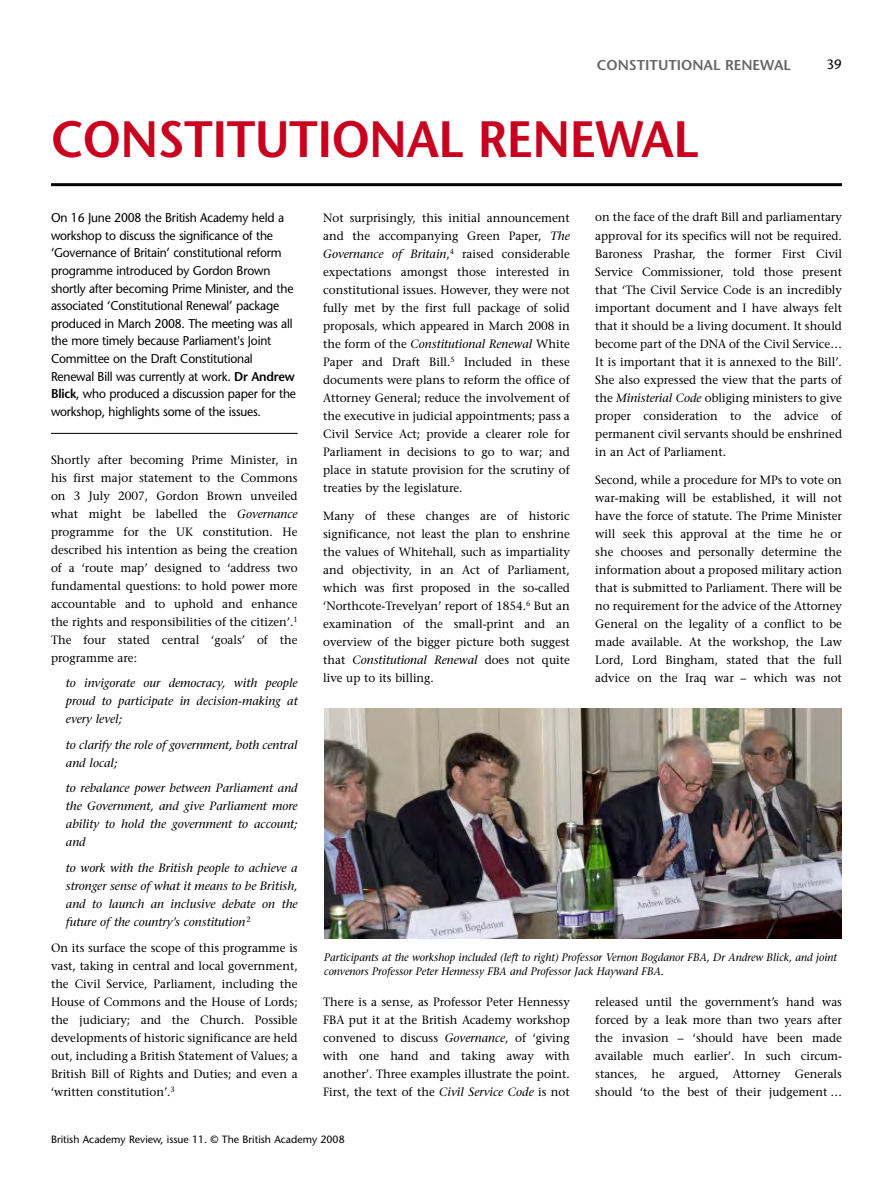
<style>
.page{position:relative;width:893px;height:1191px;background:#fff}
.page>*{position:absolute;margin:0;border:0;box-sizing:border-box;transform-origin:0 0}
.t1{font:600 51px "Stone Sans";letter-spacing:-.01em;color:#c9011e;scale:.95 1}
.t2{font:600 14.25px "Stone Sans";color:#666}
.t3{font:13.5px "Stone Sans";color:#000}
.t4{font:12.75px/17.7px "Stone Sans";letter-spacing:-.015em;color:#000;scale:.95 1}
.t5{font:12px/18px "Stone Serif";color:#000;text-align:justify}
.t6{font:italic 12px/18px "Stone Serif";color:#000;text-align:justify}
.t7{font:italic 10.8px/13.5px "Stone Serif";color:#000}
.t8{font:10.5px "Stone Sans";color:#000}
.s1{font-weight:600}
.s2{font-style:italic}
</style>
<div class="page">
<hr style="left:51px;top:433px;width:247px;height:1px;background:#000">
<hr style="left:51px;top:183px;width:791px;height:3px;background:#000">
<img style="left:324px;top:709px;width:518px;height:229px">
<p class="t2" style="left:597px;top:60px;width:196px">CONSTITUTIONAL RENEWAL</p>
<p class="t3" style="left:826px;top:60px;width:17px">39</p>
<h1 class="t1" style="left:51px;top:119px;width:683px">CONSTITUTIONAL RENEWAL</h1>
<p class="t4" style="left:51px;top:210px;width:259px">On 16 June 2008 the British Academy held a workshop to discuss the significance of the ‘Governance of Britain’ constitutional reform programme introduced by Gordon Brown shortly after becoming Prime Minister, and the associated ‘Constitutional Renewal’ package produced in March 2008. The meeting was all the more timely because Parliament's Joint Committee on the Draft Constitutional Renewal Bill was currently at work. <span class="s1">Dr Andrew Blick</span>, who produced a discussion paper for the workshop, highlights some of the issues.</p>
<p class="t5" style="left:51px;top:452px;width:248px">Shortly after becoming Prime Minister, in his first major statement to the Commons on 3 July 2007, Gordon Brown unveiled what might be labelled the <span class="s2">Governance </span>programme for the UK constitution. He described his intention as being the creation of a ‘route map’ designed to ‘address two fundamental questions: to hold power more accountable and to uphold and enhance the rights and responsibilities of the citizen’.<sup>1<br></sup>The four stated central ‘goals’ of the programme are:</p>
<p class="t6" style="left:66px;top:675px;width:233px">to invigorate our democracy, with people proud to participate in decision-making at every level;</p>
<p class="t6" style="left:66px;top:737px;width:233px">to clarify the role of government, both central and local;</p>
<p class="t6" style="left:66px;top:780px;width:233px">to rebalance power between Parliament and the Government, and give Parliament more ability to hold the government to account; and</p>
<p class="t6" style="left:66px;top:859px;width:233px">to work with the British people to achieve a stronger sense of what it means to be British, and to launch an inclusive debate on the future of the country’s constitution <sup>2</sup></p>
<p class="t5" style="left:51px;top:940px;width:248px">On its surface the scope of this programme is vast, taking in central and local government, the Civil Service, Parliament, including the House of Commons and the House of Lords; the judiciary; and the Church. Possible developments of historic significance are held out, including a British Statement of Values; a British Bill of Rights and Duties; and even a ‘written constitution’.<sup>3</sup></p>
<p class="t5" style="left:323px;top:210px;width:248px">Not surprisingly, this initial announcement and the accompanying Green Paper, <span class="s2">The Governance of Britain</span>,<sup>4</sup> raised considerable expectations amongst those interested in constitutional issues. However, they were not fully met by the first full package of solid proposals, which appeared in March 2008 in the form of the <span class="s2">Constitutional Renewal</span> White Paper and Draft Bill.<sup>5</sup> Included in these documents were plans to reform the office of Attorney General; reduce the involvement of the executive in judicial appointments; pass a Civil Service Act; provide a clearer role for Parliament in decisions to go to war; and place in statute provision for the scrutiny of treaties by the legislature.</p>
<p class="t5" style="left:323px;top:508px;width:248px">Many of these changes are of historic significance, not least the plan to enshrine the values of Whitehall, such as impartiality and objectivity, in an Act of Parliament, which was first proposed in the so-called ‘Northcote-Trevelyan’ report of 1854.<sup>6</sup> But an examination of the small-print and an overview of the bigger picture both suggest that <span class="s2">Constitutional Renewal</span> does not quite live up to its billing.</p>
<p class="t5" style="left:595px;top:210px;width:248px">on the face of the draft Bill and parliamentary approval for its specifics will not be required.<br>Baroness Prashar, the former First Civil Service Commissioner, told those present that ‘The Civil Service Code is an incredibly important document and I have always felt that it should be a living document. It should become part of the DNA of the Civil Service… It is important that it is annexed to the Bill’.<br>She also expressed the view that the parts of the <span class="s2">Ministerial Code</span> obliging ministers to give proper consideration to the advice of permanent civil servants should be enshrined in an Act of Parliament.</p>
<p class="t5" style="left:595px;top:472px;width:248px">Second, while a procedure for MPs to vote on war-making will be established, it will not have the force of statute. The Prime Minister will seek this approval at the time he or she chooses and personally determine the information about a proposed military action that is submitted to Parliament. There will be no requirement for the advice of the Attorney General on the legality of a conflict to be made available. At the workshop, the Law Lord, Lord Bingham, stated that the full advice on the Iraq war – which was not</p>
<p class="t7" style="left:324px;top:952px;width:514px">Participants at the workshop included (left to right) Professor Vernon Bogdanor FBA, Dr Andrew Blick, and joint convenors Professor Peter Hennessy FBA and Professor Jack Hayward FBA.</p>
<p class="t5" style="left:323px;top:994px;width:248px">There is a sense, as Professor Peter Hennessy FBA put it at the British Academy workshop convened to discuss <span class="s2">Governance</span>, of ‘giving with one hand and taking away with another’. Three examples illustrate the point.<br>First, the text of the <span class="s2">Civil Service Code</span> is not</p>
<p class="t5" style="left:595px;top:994px;width:248px">released until the government’s hand was forced by a leak more than two years after the invasion – ‘should have been made available much earlier’. In such circum&shy;stances, he argued, Attorney Generals should ‘to the best of their judgement …</p>
<p class="t8" style="left:51px;top:1135px;width:295px">British Academy Review, issue 11. © The British Academy 2008</p>
</div>
